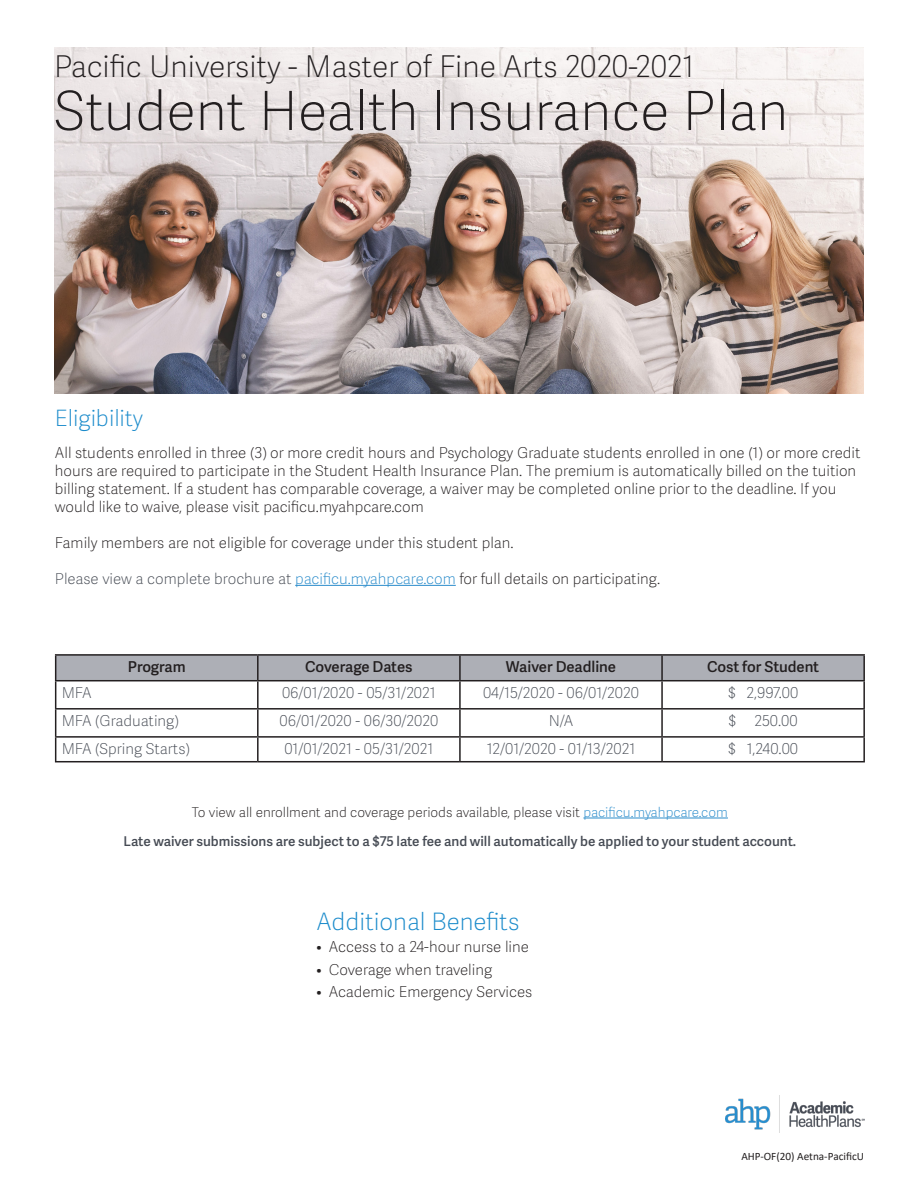
<style>
.page{position:relative;width:918px;height:1188px;background:#fff}
.page>*{position:absolute;margin:0;border:0;box-sizing:border-box;transform-origin:0 0}
.t1{font:100 54px "Adelle Sans";color:#231f20}
.t2{font:100 30px "Adelle Sans";color:#231f20}
.t3{font:100 24px "Adelle Sans";color:#1b8bcb}
.t4{font:100 22.5px "Adelle Sans";color:#1b8bcb}
.t5{font:100 15px/18px "Adelle Sans";color:#231f20}
.t6{font:100 15px "Adelle Sans";color:#464b54}
.t7{font:600 15px "Adelle Sans";letter-spacing:-.005em;color:#231f20}
.t8{font:600 13.5px "Adelle Sans";color:#464b54}
.t9{font:100 13.5px "Adelle Sans";color:#231f20}
.t10{font:11.25px "Calibri";color:#231f20}
.s1{color:#464b54}
.s2{color:#2a8ccb}
</style>
<div class="page">
<img style="left:55px;top:48px;width:809px;height:345px">
<hr style="left:295px;top:585px;width:161px;height:1px;background:#2a8ccb">
<img style="left:726px;top:1095px;width:139px;height:37px">
<hr style="left:55px;top:654px;width:203px;height:2px;background:#231f20">
<hr style="left:258px;top:654px;width:202px;height:2px;background:#231f20">
<hr style="left:460px;top:654px;width:202px;height:2px;background:#231f20">
<hr style="left:662px;top:654px;width:203px;height:2px;background:#231f20">
<hr style="left:863px;top:656px;width:2px;height:24px;background:#231f20">
<hr style="left:662px;top:680px;width:203px;height:1px;background:#231f20">
<hr style="left:863px;top:681px;width:2px;height:27px;background:#231f20">
<hr style="left:662px;top:708px;width:203px;height:2px;background:#231f20">
<hr style="left:863px;top:710px;width:2px;height:26px;background:#231f20">
<svg style="left:55px;top:655px;width:809px;height:106px"></svg>
<hr style="left:258px;top:736px;width:202px;height:2px;background:#231f20">
<hr style="left:257px;top:738px;width:2px;height:23px;background:#231f20">
<hr style="left:460px;top:736px;width:202px;height:2px;background:#231f20">
<hr style="left:459px;top:738px;width:2px;height:23px;background:#231f20">
<hr style="left:662px;top:736px;width:203px;height:2px;background:#231f20">
<hr style="left:661px;top:738px;width:2px;height:23px;background:#231f20">
<hr style="left:863px;top:738px;width:2px;height:23px;background:#231f20">
<hr style="left:55px;top:761px;width:203px;height:1px;background:#231f20">
<hr style="left:258px;top:761px;width:202px;height:1px;background:#231f20">
<hr style="left:460px;top:761px;width:202px;height:1px;background:#231f20">
<hr style="left:662px;top:761px;width:203px;height:1px;background:#231f20">
<hr style="left:583px;top:818px;width:145px;height:1px;background:#2a8ccb">
<p class="t2" style="left:54px;top:45px;width:642px">Pacific University - Master of Fine Arts 2020-2021</p>
<p class="t1" style="left:54px;top:73px;width:736px">Student Health Insurance Plan</p>
<p class="t4" style="left:55px;top:402px;width:90px">Eligibility</p>
<p class="t5" style="left:55px;top:443px;width:807px">All students enrolled in three (3) or more credit hours and Psychology Graduate students enrolled in one (1) or more credit hours are required to participate in the Student Health Insurance Plan. The premium is automatically billed on the tuition billing statement. If a student has comparable coverage, a waiver may be completed online prior to the deadline. If you would like to waive, please visit pacificu.myahpcare.com</p>
<p class="t5" style="left:55px;top:533px;width:460px">Family members are not eligible for coverage under this student plan.</p>
<p class="t5" style="left:55px;top:569px;width:607px"><span class="s1">Please view a complete brochure at</span> <span class="s2">pacificu.myahpcare.com</span> for full details on participating.</p>
<p class="t7" style="left:128px;top:656px;width:59px">Program</p>
<p class="t7" style="left:305px;top:656px;width:109px">Coverage Dates</p>
<p class="t7" style="left:506px;top:656px;width:112px">Waiver Deadline</p>
<p class="t7" style="left:707px;top:656px;width:114px">Cost for Student</p>
<p class="t6" style="left:62px;top:682px;width:31px">MFA</p>
<p class="t6" style="left:282px;top:682px;width:155px">06/01/2020 - 05/31/2021</p>
<p class="t6" style="left:483px;top:682px;width:157px">04/15/2020 - 06/01/2020</p>
<p class="t6" style="left:728px;top:682px;width:72px">$ 2,997.00</p>
<p class="t6" style="left:62px;top:710px;width:119px">MFA (Graduating)</p>
<p class="t6" style="left:280px;top:710px;width:160px">06/01/2020 - 06/30/2020</p>
<p class="t6" style="left:549px;top:710px;width:26px">N/A</p>
<p class="t6" style="left:729px;top:710px;width:71px">$ 250.00</p>
<p class="t6" style="left:62px;top:738px;width:130px">MFA (Spring Starts)</p>
<p class="t6" style="left:284px;top:738px;width:150px">01/01/2021 - 05/31/2021</p>
<p class="t6" style="left:487px;top:738px;width:150px">12/01/2020 - 01/13/2021</p>
<p class="t6" style="left:728px;top:738px;width:72px">$ 1,240.00</p>
<p class="t9" style="left:192px;top:802px;width:538px">To view all enrollment and coverage periods available, please visit <span class="s2">pacificu.myahpcare.com</span></p>
<p class="t8" style="left:124px;top:831px;width:674px">Late waiver submissions are subject to a $75 late fee and will automatically be applied to your student account.</p>
<p class="t3" style="left:316px;top:904px;width:205px">Additional Benefits</p>
<p class="t5" style="left:316px;top:937px;width:214px">• Access to a 24-hour nurse line</p>
<p class="t5" style="left:316px;top:960px;width:177px">• Coverage when traveling</p>
<p class="t5" style="left:316px;top:982px;width:217px">• Academic Emergency Services</p>
<p class="t10" style="left:741px;top:1148px;width:124px">AHP-OF(20) Aetna-PacificU</p>
</div>
